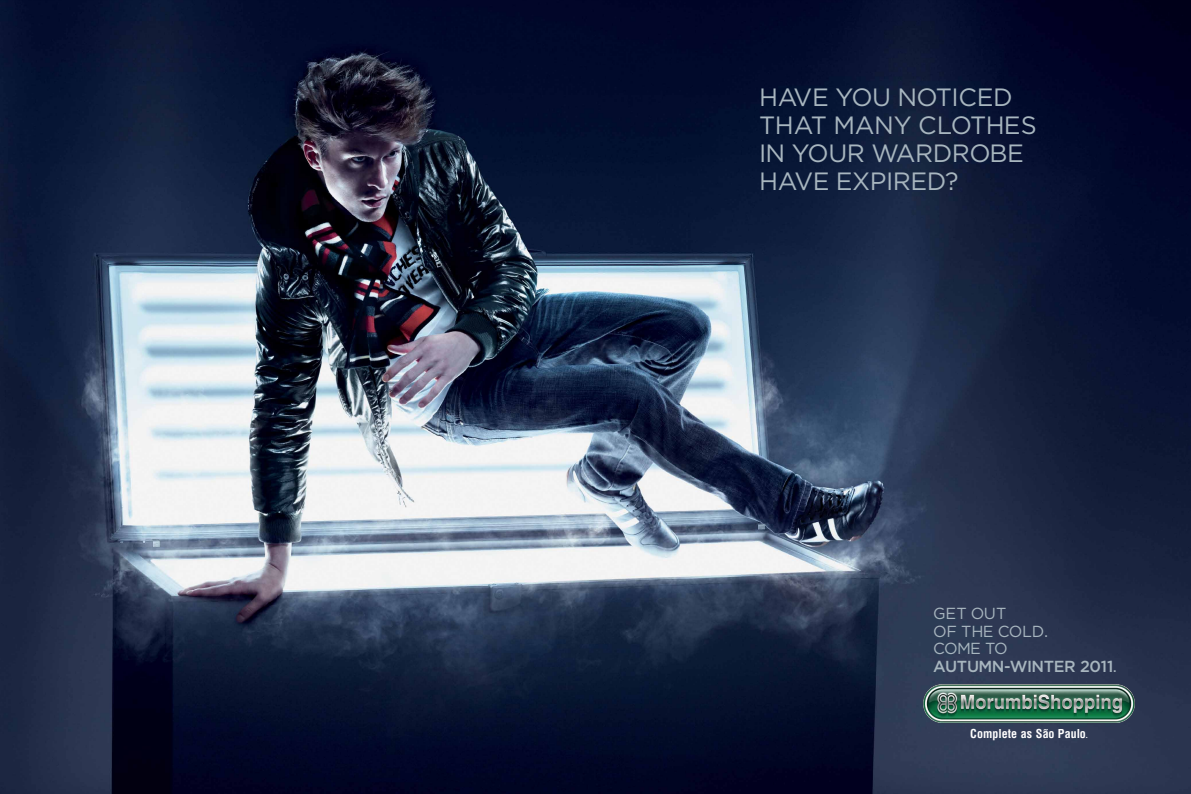
<style>
.page{position:relative;width:1191px;height:794px;background:#fff}
.page>*{position:absolute;margin:0;border:0;box-sizing:border-box;transform-origin:0 0}
.t1{font:25px/28px "Gotham";letter-spacing:-.02em;color:#a8b6bf}
.t2{font:16px/17.6px "Gotham";letter-spacing:-.03em;color:#a8b6bf}
.t3{font:700 condensed 12px "Helvetica";color:#fff}
.s1{font-size:16.8px}
.s2{font-weight:500}
.s3{font-weight:500;font-size:12.8px}
.s4{font-size:8px}
</style>
<div class="page">
<img style="left:0;top:0;width:1190px;height:794px">
<img style="left:921px;top:682px;width:215px;height:43px">
<p class="t1" style="left:759px;top:83px;width:279px">HAVE YOU NOTICED<br>THAT MANY CLOTHES<br>I N YOUR WARDROBE<br>HAVE EXPI RED?</p>
<p class="t2" style="left:933px;top:604px;width:185px">GET OUT<br>OF THE COLD<span class="s1">.<br></span>COME TO<br><span class="s2">AUTUMN-WINTER 2011</span><span class="s3">.</span></p>
<p class="t3" style="left:970px;top:725px;width:120px">Complete as São Paulo<span class="s4">.</span></p>
</div>
